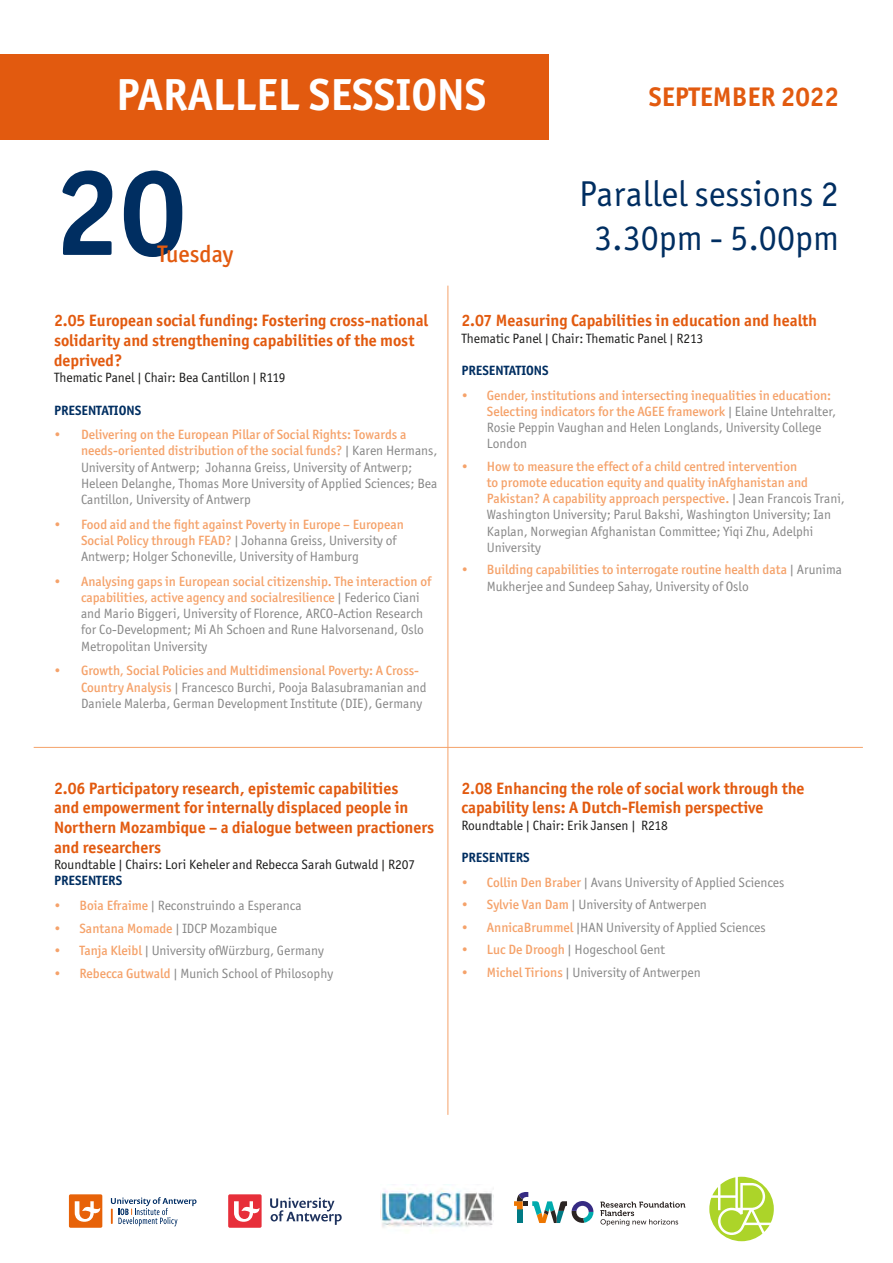
<style>
.page{position:relative;width:893px;height:1263px;background:#fff}
.page>*{position:absolute;margin:0;border:0;box-sizing:border-box;transform-origin:0 0}
.t1{font:700 123px "Officina Sans ITC Std";color:#002e61}
.t2{font:700 45px "Officina Sans ITC Std";color:#fff}
.t3{font:36px/43.2px "Officina Sans ITC Std";color:#002e61;text-align:center}
.t4{font:700 27px "Officina Sans ITC Std";color:#e25a0f}
.t5{font:500 24px "Officina Sans ITC Std";color:#e25a0f}
.t6{font:700 16.5px/19.8px "Officina Sans ITC Std";color:#e25a0f}
.t7{font:13.5px/16.2px "Officina Sans ITC Std";color:#878787}
.t8{font:500 13.5px/16.2px "Officina Sans ITC Std";color:#f5a26a}
.t9{font:13.5px "Officina Sans ITC Std";color:#1c1c1b}
.t10{font:700 13.5px "Officina Sans ITC Std";color:#002e61}
.s1{font-weight:500;color:#f5a26a}
.s2{font-weight:400;color:#878787}
</style>
<div class="page">
<div style="left:0;top:54px;width:549px;height:85px;background:#e25a0f"></div>
<svg style="left:600px;top:1201px;width:85px;height:25px"></svg>
<svg style="left:514px;top:1192px;width:79px;height:31px"></svg>
<img style="left:380px;top:1184px;width:114px;height:44px">
<svg style="left:270px;top:1197px;width:72px;height:28px"></svg>
<div style="left:228px;top:1194px;width:34px;height:34px;background:#e72f3a;border-radius:2px"></div>
<svg style="left:234px;top:1201px;width:26px;height:21px"></svg>
<div style="left:69px;top:1194px;width:33px;height:34px;background:#e76208;border-radius:2px"></div>
<svg style="left:75px;top:1201px;width:26px;height:21px"></svg>
<svg style="left:111px;top:1197px;width:86px;height:29px"></svg>
<svg style="left:709px;top:1177px;width:65px;height:64px"></svg>
<hr style="left:448px;top:286px;width:1px;height:829px;background:#f5a26a">
<hr style="left:34px;top:747px;width:829px;height:1px;background:#f5a26a">
<h2 class="t2" style="left:116px;top:67px;width:372px">PARALLEL SESSIONS</h2>
<h3 class="t4" style="left:649px;top:80px;width:192px">SEPTEMBER 2022</h3>
<h1 class="t1" style="left:54px;top:137px;width:134px">20</h1>
<h3 class="t5" style="left:158px;top:239px;width:77px">Tuesday</h3>
<p class="t6" style="left:54px;top:311px;width:376px">2.05 European social funding: Fostering cross-national solidarity and strengthening capabilities of the most deprived?</p>
<p class="t9" style="left:54px;top:370px;width:233px">Thematic Panel | Chair: Bea Cantillon | R119</p>
<p class="t10" style="left:54px;top:401px;width:89px">PRESENTATIONS</p>
<p class="t7" style="left:81px;top:426px;width:358px;text-indent:-27px"><span class="s1">• Delivering on the European Pillar of Social Rights: Towards a needs-oriented distribution of the social funds?</span> | Karen Hermans, University of Antwerp; Johanna Greiss, University of Antwerp; Heleen Delanghe, Thomas More University of Applied Sciences; Bea Cantillon, University of Antwerp</p>
<p class="t8" style="left:81px;top:516px;width:324px;text-indent:-27px">• Food aid and the fight against Poverty in Europe – European<br>Social Policy through FEAD? <span class="s2">| Johanna Greiss, University of<br>Antwerp; Holger Schoneville, University of Hamburg</span></p>
<p class="t7" style="left:81px;top:573px;width:351px;text-indent:-27px"><span class="s1">• Analysing gaps in European social citizenship. The interaction of capabilities, active agency and socialresilience</span> | Federico Ciani and Mario Biggeri, University of Florence, ARCO-Action Research for Co-Development; Mi Ah Schoen and Rune Halvorsenand, Oslo Metropolitan University</p>
<p class="t7" style="left:81px;top:663px;width:347px;text-indent:-27px"><span class="s1">• Growth, Social Policies and Multidimensional Poverty: A Cross-<br>Country Analysis</span> | Francesco Burchi, Pooja Balasubramanian and<br>Daniele Malerba, German Development Institute (DIE), Germany</p>
<h3 class="t3" style="left:579px;top:172px;width:261px">Parallel sessions 2<br>3.30pm - 5.00pm</h3>
<p class="t6" style="left:461px;top:311px;width:357px">2.07 Measuring Capabilities in education and health</p>
<p class="t9" style="left:461px;top:330px;width:243px">Thematic Panel | Chair: Thematic Panel | R213</p>
<p class="t10" style="left:461px;top:362px;width:89px">PRESENTATIONS</p>
<p class="t8" style="left:487px;top:387px;width:351px;text-indent:-26px">• Gender, institutions and intersecting inequalities in education:<br>Selecting indicators for the AGEE framework <span class="s2">| Elaine Untehralter, Rosie Peppin Vaughan and Helen Longlands, University College London</span></p>
<p class="t8" style="left:487px;top:458px;width:359px;text-indent:-26px">• How to measure the effect of a child centred intervention<br>to promote education equity and quality inAfghanistan and Pakistan? A capability approach perspective. <span class="s2">| Jean Francois Trani, Washington University; Parul Bakshi, Washington University; Ian Kaplan, Norwegian Afghanistan Committee; Yiqi Zhu, Adelphi University</span></p>
<p class="t8" style="left:487px;top:562px;width:357px;text-indent:-26px">• Building capabilities to interrogate routine health data <span class="s2">| Arunima<br>Mukherjee and Sundeep Sahay, University of Oslo</span></p>
<p class="t6" style="left:54px;top:778px;width:382px">2.06 Participatory research, epistemic capabilities<br>and empowerment for internally displaced people in Northern Mozambique – a dialogue between practioners and researchers</p>
<p class="t9" style="left:54px;top:857px;width:363px">Roundtable | Chairs: Lori Keheler and Rebecca Sarah Gutwald | R207</p>
<p class="t10" style="left:54px;top:872px;width:70px">PRESENTERS</p>
<p class="t7" style="left:54px;top:897px;width:249px"><span class="s1">• Boia Efraime</span> | Reconstruindo a Esperanca</p>
<p class="t7" style="left:54px;top:920px;width:225px"><span class="s1">• Santana Momade</span> | IDCP Mozambique</p>
<p class="t7" style="left:54px;top:942px;width:271px"><span class="s1">• Tanja Kleibl</span> | University ofWürzburg, Germany</p>
<p class="t7" style="left:54px;top:965px;width:281px"><span class="s1">• Rebecca Gutwald</span> | Munich School of Philosophy</p>
<p class="t6" style="left:461px;top:778px;width:345px">2.08 Enhancing the role of social work through the capability lens: A Dutch-Flemish perspective</p>
<p class="t9" style="left:461px;top:817px;width:208px">Roundtable | Chair: Erik Jansen | R218</p>
<p class="t10" style="left:461px;top:849px;width:70px">PRESENTERS</p>
<p class="t7" style="left:461px;top:874px;width:325px"><span class="s1">• Collin Den Braber</span> | Avans University of Applied Sciences</p>
<p class="t7" style="left:461px;top:896px;width:247px"><span class="s1">• Sylvie Van Dam</span> | University of Antwerpen</p>
<p class="t7" style="left:461px;top:919px;width:306px"><span class="s1">• AnnicaBrummel</span> |HAN University of Applied Sciences</p>
<p class="t7" style="left:461px;top:942px;width:205px"><span class="s1">• Luc De Droogh</span> | Hogeschool Gent</p>
<p class="t7" style="left:461px;top:964px;width:241px"><span class="s1">• Michel Tirions</span> | University of Antwerpen</p>
</div>
